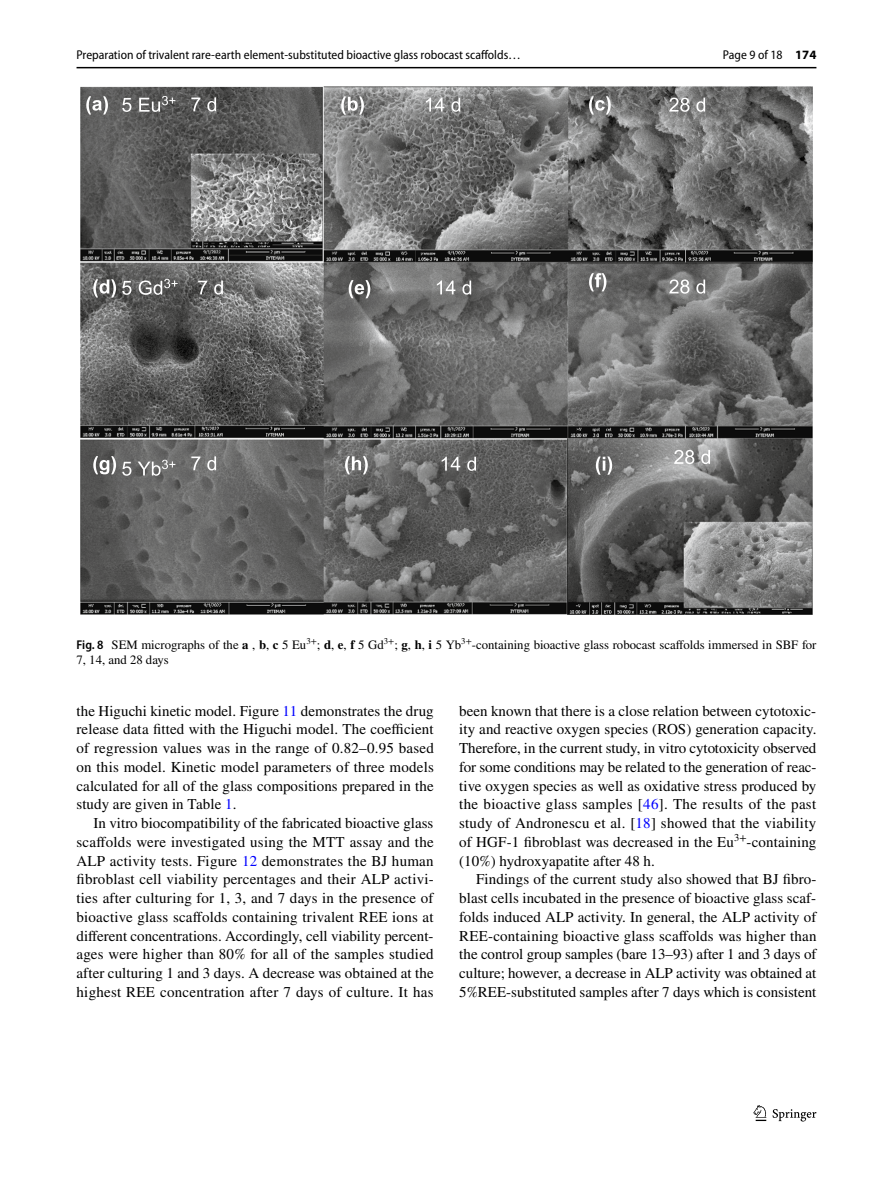
<style>
.page{position:relative;width:893px;height:1187px;background:#fff}
.page>*{position:absolute;margin:0;border:0;box-sizing:border-box;transform-origin:0 0}
.t1{font:15px/18.8px "STIX";letter-spacing:.005em;color:#000;text-align:justify}
.t2{font:12.75px/15px "STIX";color:#000}
.t3{font:12.75px "Myriad Pro Semi Cn 3";color:#000}
.t4{font:semi-condensed 12.75px "Myriad Pro";color:#000}
.s1{font-weight:700;font-stretch:normal}
.s2{font-family:"Myriad Pro";font-weight:600;font-stretch:semi-condensed}
.s3{font-weight:700}
.s4{color:#00f}
</style>
<div class="page">
<hr style="left:77px;top:67px;width:739px;height:1px;background:#000">
<svg style="left:753px;top:1105px;width:13px;height:15px"></svg>
<svg style="left:773px;top:1109px;width:43px;height:12px"></svg>
<img style="left:81px;top:87px;width:731px;height:527px">
<svg style="left:86px;top:96px;width:22px;height:18px"></svg>
<svg style="left:341px;top:96px;width:23px;height:19px"></svg>
<svg style="left:589px;top:96px;width:22px;height:18px"></svg>
<svg style="left:93px;top:279px;width:23px;height:18px"></svg>
<svg style="left:349px;top:280px;width:21px;height:18px"></svg>
<svg style="left:589px;top:273px;width:17px;height:18px"></svg>
<svg style="left:93px;top:456px;width:23px;height:18px"></svg>
<svg style="left:345px;top:456px;width:23px;height:18px"></svg>
<svg style="left:596px;top:456px;width:16px;height:18px"></svg>
<svg style="left:122px;top:96px;width:53px;height:16px"></svg>
<svg style="left:122px;top:279px;width:56px;height:16px"></svg>
<svg style="left:122px;top:459px;width:53px;height:16px"></svg>
<svg style="left:191px;top:97px;width:25px;height:14px"></svg>
<svg style="left:426px;top:98px;width:34px;height:14px"></svg>
<svg style="left:669px;top:98px;width:36px;height:14px"></svg>
<svg style="left:198px;top:280px;width:25px;height:14px"></svg>
<svg style="left:437px;top:280px;width:34px;height:14px"></svg>
<svg style="left:669px;top:279px;width:36px;height:15px"></svg>
<svg style="left:191px;top:456px;width:25px;height:14px"></svg>
<svg style="left:442px;top:456px;width:34px;height:15px"></svg>
<svg style="left:674px;top:450px;width:36px;height:14px"></svg>
<p class="t3" style="left:77px;top:48px;width:446px">Preparation of trivalent rare‑earth element‑substituted bioactive glass robocast scaffolds…</p>
<p class="t4" style="left:723px;top:48px;width:95px">Page 9 of 18 <span class="s1">174</span></p>
<p class="t2" style="left:77px;top:638px;width:741px"><span class="s2">Fig. 8</span> SEM micrographs of the <span class="s3">a</span> , <span class="s3">b</span>, <span class="s3">c</span> 5 Eu<sup>3+</sup>; <span class="s3">d</span>, <span class="s3">e</span>, <span class="s3">f</span> 5 Gd<sup>3+</sup>; <span class="s3">g</span>, <span class="s3">h</span>, <span class="s3">i</span> 5 Yb<sup>3+</sup>-containing bioactive glass robocast scaffolds immersed in SBF for<br>7, 14, and 28 days</p>
<p class="t1" style="left:77px;top:702px;width:359px">the Higuchi kinetic model. Figure <span class="s4">11</span> demonstrates the drug release data fitted with the Higuchi model. The coefficient of regression values was in the range of 0.82–0.95 based on this model. Kinetic model parameters of three models calculated for all of the glass compositions prepared in the study are given in Table <span class="s4">1</span>.</p>
<p class="t1" style="left:77px;top:814px;width:359px;text-indent:17px">In vitro biocompatibility of the fabricated bioactive glass scaffolds were investigated using the MTT assay and the ALP activity tests. Figure <span class="s4">12</span> demonstrates the BJ human fibroblast cell viability percentages and their ALP activi&shy;ties after culturing for 1, 3, and 7 days in the presence of bioactive glass scaffolds containing trivalent REE ions at different concentrations. Accordingly, cell viability percent&shy;ages were higher than 80% for all of the samples studied after culturing 1 and 3 days. A decrease was obtained at the highest REE concentration after 7 days of culture. It has</p>
<p class="t1" style="left:459px;top:702px;width:359px">been known that there is a close relation between cytotoxic&shy;ity and reactive oxygen species (ROS) generation capacity.<br>Therefore, in the current study, in vitro cytotoxicity observed for some conditions may be related to the generation of reac&shy;tive oxygen species as well as oxidative stress produced by the bioactive glass samples [<span class="s4">46</span>]. The results of the past study of Andronescu et al. [<span class="s4">18</span>] showed that the viability of HGF-1 fibroblast was decreased in the Eu<sup>3+</sup>-containing (10%) hydroxyapatite after 48 h.</p>
<p class="t1" style="left:459px;top:871px;width:359px;text-indent:17px">Findings of the current study also showed that BJ fibro&shy;blast cells incubated in the presence of bioactive glass scaf&shy;folds induced ALP activity. In general, the ALP activity of REE-containing bioactive glass scaffolds was higher than the control group samples (bare 13–93) after 1 and 3 days of culture; however, a decrease in ALP activity was obtained at 5%REE-substituted samples after 7 days which is consistent</p>
</div>
